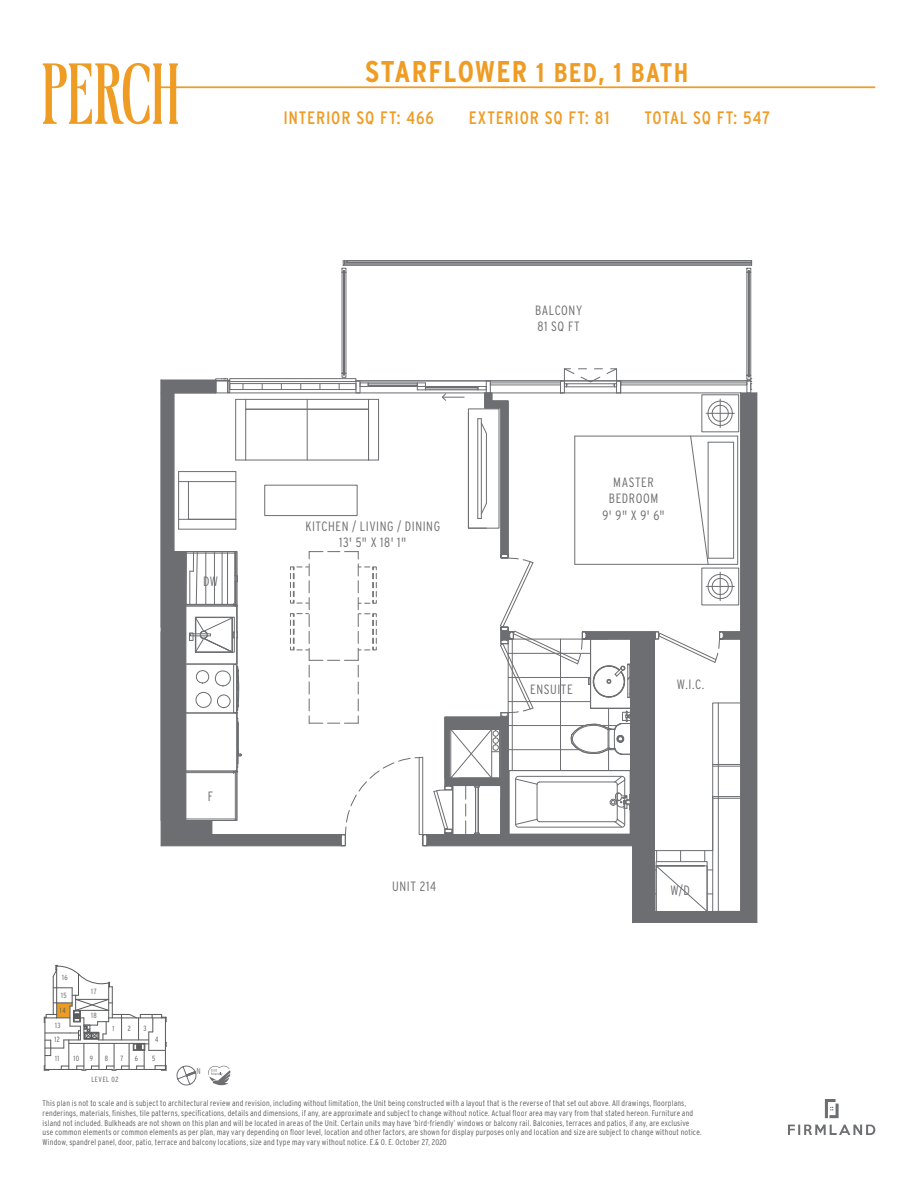
<style>
.page{position:relative;width:918px;height:1188px;background:#fff}
.page>*{position:absolute;margin:0;border:0;box-sizing:border-box;transform-origin:0 0}
.t1{font:700 condensed 30px "Interstate";letter-spacing:.04em;color:#ef9c24}
.t2{font:condensed 18px "Interstate";letter-spacing:.045em;color:#ef9c24}
.t3{font:300 condensed 13.5px/16.2px "Interstate";letter-spacing:.04em;color:#6d6e71;text-align:center}
.t4{font:300 condensed 8.4px "Interstate";color:#6d6e71}
.t5{font:300 condensed 8.25px/9.9px "Interstate";letter-spacing:.02em;color:#58595b}
.t6{font:300 condensed 7.5px "Interstate";letter-spacing:.075em;color:#58595b}
.s1{font-size:27px}
</style>
<div class="page">
<svg style="left:153px;top:63px;width:722px;height:61px"></svg>
<svg style="left:43px;top:63px;width:107px;height:61px"></svg>
<svg style="left:788px;top:1125px;width:87px;height:10px"></svg>
<svg style="left:825px;top:1099px;width:14px;height:19px"></svg>
<svg style="left:162px;top:381px;width:595px;height:542px"></svg>
<hr style="left:632px;top:846px;width:1px;height:77px;background:#6d6e71">
<hr style="left:633px;top:923px;width:124px;height:1px;background:#6d6e71">
<hr style="left:757px;top:393px;width:1px;height:530px;background:#6d6e71">
<hr style="left:161px;top:380px;width:55px;height:1px;background:#6d6e71">
<hr style="left:161px;top:380px;width:1px;height:466px;background:#6d6e71">
<hr style="left:161px;top:846px;width:180px;height:1px;background:#6d6e71">
<svg style="left:173px;top:260px;width:584px;height:652px"></svg>
<svg style="left:208px;top:1065px;width:22px;height:20px"></svg>
<svg style="left:177px;top:1066px;width:19px;height:19px"></svg>
<svg style="left:44px;top:965px;width:123px;height:106px"></svg>
<h1 class="t1" style="left:365px;top:55px;width:325px">STARFLOWER <span class="s1">1 BED, 1 BATH</span></h1>
<h2 class="t2" style="left:283px;top:107px;width:152px">INTERIOR SQ FT: 466</h2>
<h2 class="t2" style="left:469px;top:107px;width:142px">EXTERIOR SQ FT: 81</h2>
<h2 class="t2" style="left:644px;top:107px;width:127px">TOTAL SQ FT: 547</h2>
<h3 class="t3" style="left:203px;top:573px;width:17px">DW</h3>
<h3 class="t3" style="left:208px;top:788px;width:7px">F</h3>
<p class="t6" style="left:62px;top:973px;width:7px">16</p>
<p class="t6" style="left:61px;top:991px;width:7px">15</p>
<p class="t6" style="left:60px;top:1006px;width:7px">14</p>
<p class="t6" style="left:55px;top:1021px;width:7px">13</p>
<p class="t6" style="left:55px;top:1035px;width:7px">12</p>
<p class="t6" style="left:91px;top:987px;width:7px">17</p>
<p class="t6" style="left:91px;top:1012px;width:7px">18</p>
<p class="t6" style="left:112px;top:1024px;width:3px">1</p>
<p class="t6" style="left:128px;top:1024px;width:5px">2</p>
<p class="t6" style="left:143px;top:1024px;width:5px">3</p>
<p class="t6" style="left:155px;top:1035px;width:5px">4</p>
<p class="t6" style="left:55px;top:1054px;width:6px">11</p>
<p class="t6" style="left:73px;top:1054px;width:7px">10</p>
<p class="t6" style="left:90px;top:1054px;width:5px">9</p>
<p class="t6" style="left:105px;top:1054px;width:5px">8</p>
<p class="t6" style="left:120px;top:1054px;width:4px">7</p>
<p class="t6" style="left:135px;top:1054px;width:5px">6</p>
<p class="t6" style="left:152px;top:1054px;width:5px">5</p>
<p class="t6" style="left:91px;top:1075px;width:29px">LEVEL 02</p>
<p class="t4" style="left:197px;top:1066px;width:6px">N</p>
<h3 class="t3" style="left:305px;top:518px;width:136px">KITCHEN / LIVING / DINING<br>13' 5" X 18' 1"</h3>
<h3 class="t3" style="left:535px;top:302px;width:48px;text-align:left">BALCONY<br>81 SQ FT</h3>
<h3 class="t3" style="left:602px;top:474px;width:64px">MASTER<br>BEDROOM<br>9' 9" X 9' 6"</h3>
<h3 class="t3" style="left:530px;top:681px;width:44px">ENSUITE</h3>
<h3 class="t3" style="left:677px;top:676px;width:29px">W.I.C.</h3>
<h3 class="t3" style="left:392px;top:878px;width:45px">UNIT 214</h3>
<h3 class="t3" style="left:670px;top:882px;width:21px">W/D</h3>
<p class="t5" style="left:43px;top:1098px;width:660px">This plan is not to scale and is subject to architectural review and revision, including without limitation, the Unit being constructed with a layout that is the reverse of that set out above. All drawings, floorplans, renderings, materials, finishes, tile patterns, specifications, details and dimensions, if any, are approximate and subject to change without notice. Actual floor area may vary from that stated hereon. Furniture and island not included. Bulkheads are not shown on this plan and will be located in areas of the Unit. Certain units may have ‘bird-friendly’ windows or balcony rail. Balconies, terraces and patios, if any, are exclusive use common elements or common elements as per plan, may vary depending on floor level, location and other factors, are shown for display purposes only and location and size are subject to change without notice.<br>Window, spandrel panel, door, patio, terrace and balcony locations, size and type may vary without notice. E.&amp; O. E. October 27, 2020</p>
</div>
